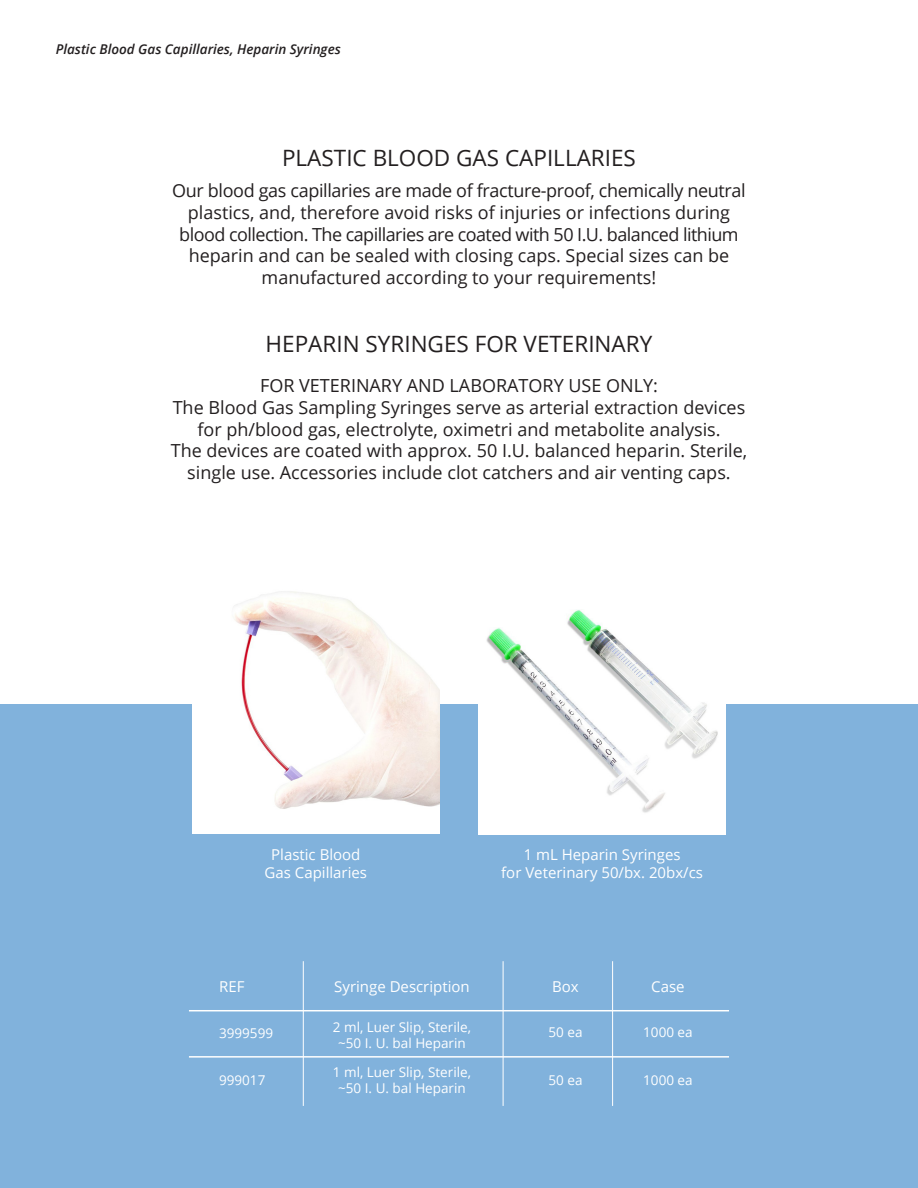
<style>
.page{position:relative;width:918px;height:1188px;background:#fff}
.page>*{position:absolute;margin:0;border:0;box-sizing:border-box;transform-origin:0 0}
.t1{font:22.5px "Open Sans";color:#231f20}
.t2{font:18px/21.6px "Open Sans";color:#231f20;text-align:center}
.t3{font:15px "Open Sans";color:#fff}
.t4{font:13.5px/16.2px "Open Sans";color:#fff;text-align:center}
.t5{font:italic 600 13.5px "Open Sans";color:#231f20}
</style>
<div class="page">
<div style="left:0;top:704px;width:918px;height:484px;background:#81b2dc"></div>
<img style="left:192px;top:591px;width:248px;height:242px">
<img style="left:478px;top:610px;width:248px;height:224px">
<hr style="left:189px;top:1010px;width:540px;height:1px;background:#fff">
<hr style="left:189px;top:1056px;width:540px;height:2px;background:#fff">
<hr style="left:503px;top:961px;width:1px;height:145px;background:#fff">
<hr style="left:303px;top:961px;width:1px;height:145px;background:#fff">
<hr style="left:612px;top:961px;width:1px;height:145px;background:#fff">
<p class="t5" style="left:56px;top:40px;width:287px">Plastic Blood Gas Capillaries, Heparin Syringes</p>
<p class="t1" style="left:282px;top:142px;width:355px">PLASTIC BLOOD GAS CAPILLARIES</p>
<p class="t2" style="left:172px;top:180px;width:575px">Our blood gas capillaries are made of fracture-proof, chemically neutral plastics, and, therefore avoid risks of injuries or infections during blood collection. The capillaries are coated with 50 I.U. balanced lithium heparin and can be sealed with closing caps. Special sizes can be manufactured according to your requirements!</p>
<p class="t1" style="left:266px;top:328px;width:388px">HEPARIN SYRINGES FOR VETERINARY</p>
<p class="t2" style="left:260px;top:375px;width:399px">FOR VETERINARY AND LABORATORY USE ONLY:</p>
<p class="t2" style="left:173px;top:396px;width:574px">The Blood Gas Sampling Syringes serve as arterial extraction devices for ph/blood gas, electrolyte, oximetri and metabolite analysis.</p>
<p class="t2" style="left:171px;top:439px;width:578px">The devices are coated with approx. 50 I.U. balanced heparin. Sterile, single use. Accessories include clot catchers and air venting caps.</p>
<p class="t3" style="left:271px;top:845px;width:91px">Plastic Blood</p>
<p class="t3" style="left:265px;top:863px;width:104px">Gas Capillaries</p>
<p class="t3" style="left:524px;top:845px;width:158px">1 mL Heparin Syringes</p>
<p class="t3" style="left:501px;top:863px;width:203px">for Veterinary 50/bx. 20bx/cs</p>
<p class="t3" style="left:219px;top:976px;width:27px">REF</p>
<p class="t4" style="left:219px;top:1024px;width:56px">3999599</p>
<p class="t4" style="left:219px;top:1071px;width:48px">999017</p>
<p class="t3" style="left:334px;top:976px;width:137px">Syringe Description</p>
<p class="t4" style="left:333px;top:1018px;width:140px">2 ml, Luer Slip, Sterile, ~50 I. U. bal Heparin</p>
<p class="t4" style="left:333px;top:1064px;width:140px">1 ml, Luer Slip, Sterile, ~50 I. U. bal Heparin</p>
<p class="t3" style="left:552px;top:976px;width:28px">Box</p>
<p class="t4" style="left:548px;top:1024px;width:36px">50 ea</p>
<p class="t4" style="left:548px;top:1071px;width:36px">50 ea</p>
<p class="t3" style="left:651px;top:976px;width:35px">Case</p>
<p class="t4" style="left:643px;top:1024px;width:51px">1000 ea</p>
<p class="t4" style="left:643px;top:1071px;width:51px">1000 ea</p>
</div>
